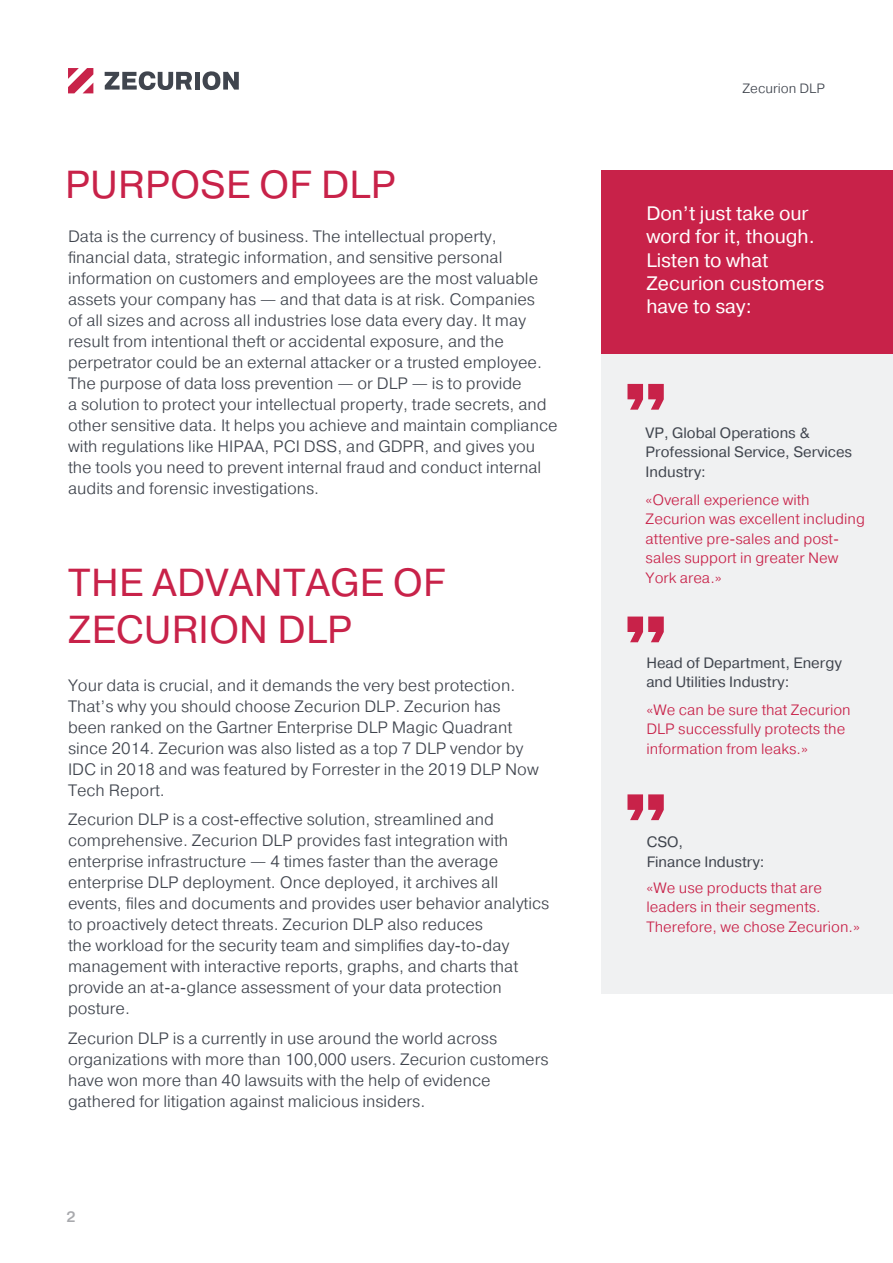
<style>
.page{position:relative;width:893px;height:1263px;background:#fff}
.page>*{position:absolute;margin:0;border:0;box-sizing:border-box;transform-origin:0 0}
.Заголовки_основные{font:39px/46.8px "Pragmatica";letter-spacing:.01em;color:#c82249}
.t1{font:19.5px/23.4px "Pragmatica";color:#fff}
.bull{font:300 16.5px/21px "Pragmatica";color:#40454e}
.bull-2{font:300 15px/19.5px "Pragmatica";color:#c82249}
.big{font:15px/19.5px "Pragmatica";color:#40454e}
.t2{font:500 15px "Pragmatica";color:#a8a9ad}
.t3{font:300 13.5px "Pragmatica";color:#40454e}
</style>
<div class="page">
<svg style="left:68px;top:68px;width:25px;height:25px"></svg>
<div style="left:195px;top:72px;width:5px;height:18px;background:#40454e"></div>
<svg style="left:202px;top:71px;width:37px;height:20px"></svg>
<svg style="left:105px;top:71px;width:87px;height:19px"></svg>
<div style="left:601px;top:171px;width:292px;height:823px;background:#f0f1f2"></div>
<div style="left:601px;top:170px;width:292px;height:184px;background:#c82249"></div>
<svg style="left:627px;top:384px;width:37px;height:26px"></svg>
<svg style="left:627px;top:616px;width:37px;height:26px"></svg>
<svg style="left:627px;top:794px;width:37px;height:26px"></svg>
<p class="Заголовки_основные" style="left:65px;top:162px;width:332px">PURPOSE OF DLP</p>
<p class="bull" style="left:68px;top:225px;width:491px">Data is the currency of business. The intellectual property, financial data, strategic information, and sensitive personal information on customers and employees are the most valuable assets your company has — and that data is at risk. Companies<br>of all sizes and across all industries lose data every day. It may result from intentional theft or accidental exposure, and the perpetrator could be an external attacker or a trusted employee.<br>The purpose of data loss prevention — or DLP — is to provide<br>a solution to protect your intellectual property, trade secrets, and other sensitive data. It helps you achieve and maintain compliance with regulations like HIPAA, PCI DSS, and GDPR, and gives you the tools you need to prevent internal fraud and conduct internal audits and forensic investigations.</p>
<p class="Заголовки_основные" style="left:68px;top:560px;width:378px">THE ADVANTAGE OF<br>ZECURION DLP</p>
<p class="bull" style="left:68px;top:674px;width:472px">Your data is crucial, and it demands the very best protection.<br>That’s why you should choose Zecurion DLP. Zecurion has been ranked on the Gartner Enterprise DLP Magic Quadrant since 2014. Zecurion was also listed as a top 7 DLP vendor by IDC in 2018 and was featured by Forrester in the 2019 DLP Now Tech Report.</p>
<p class="bull" style="left:68px;top:809px;width:483px">Zecurion DLP is a cost-effective solution, streamlined and comprehensive. Zecurion DLP provides fast integration with enterprise infrastructure — 4 times faster than the average enterprise DLP deployment. Once deployed, it archives all events, files and documents and provides user behavior analytics to proactively detect threats. Zecurion DLP also reduces<br>the workload for the security team and simplifies day-to-day management with interactive reports, graphs, and charts that provide an at-a-glance assessment of your data protection posture.</p>
<p class="bull" style="left:68px;top:1027px;width:482px">Zecurion DLP is a currently in use around the world across organizations with more than 100,000 users. Zecurion customers have won more than 40 lawsuits with the help of evidence gathered for litigation against malicious insiders.</p>
<p class="t2" style="left:67px;top:1208px;width:10px">2</p>
<p class="t3" style="left:742px;top:80px;width:84px">Zecurion DLP</p>
<p class="t1" style="left:646px;top:202px;width:179px">Don’t just take our word for it, though.<br>Listen to what<br>Zecurion customers have to say:</p>
<p class="big" style="left:646px;top:423px;width:208px">VP, Global Operations &amp;<br>Professional Service, Services<br>Industry:</p>
<p class="bull-2" style="left:646px;top:489px;width:221px">«Overall experience with<br>Zecurion was excellent including attentive pre-sales and post&shy;sales support in greater New<br>York area.»</p>
<p class="big" style="left:646px;top:653px;width:197px">Head of Department, Energy and Utilities Industry:</p>
<p class="bull-2" style="left:646px;top:700px;width:206px">«We can be sure that Zecurion<br>DLP successfully protects the information from leaks.»</p>
<p class="big" style="left:647px;top:832px;width:119px">CSO,<br>Finance Industry:</p>
<p class="bull-2" style="left:646px;top:877px;width:215px">«We use products that are leaders in their segments.<br>Therefore, we chose Zecurion.»</p>
</div>
